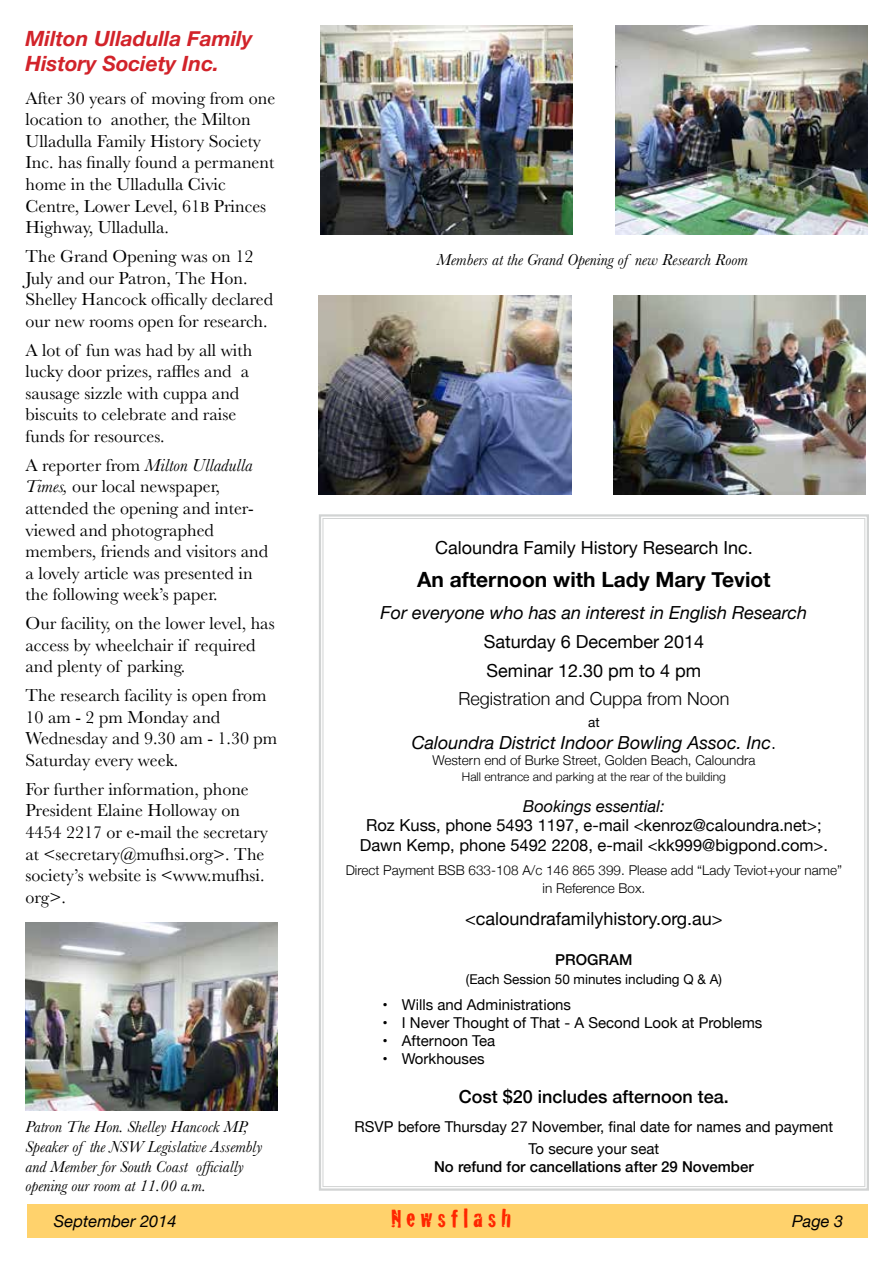
<style>
.page{position:relative;width:893px;height:1263px;background:#fff}
.page>*{position:absolute;margin:0;border:0;box-sizing:border-box;transform-origin:0 0}
.t1{font:27px "Cracked";color:#ff2600}
.t2{font:italic 700 21px/25.2px "Helvetica Neue";color:#d2232a}
.t3{font:700 21px "Helvetica Neue";color:#000}
.t4{font:18px/21.6px "Baskerville";color:#000}
.t5{font:18px/28.8px "Helvetica Neue";color:#000}
.t6{font:italic 18px "Helvetica Neue";color:#000}
.t7{font:300 18px "Helvetica Neue";color:#000}
.t8{font:500 18px "Helvetica Neue";color:#000}
.t9{font:italic 16.5px/19.8px "Baskerville";color:#000}
.t10{font:16.5px/19.8px "Helvetica Neue";color:#000;text-align:center}
.t11{font:italic 16.5px "Helvetica Neue";color:#000}
.t12{font:15px/21.6px "Helvetica Neue";color:#000;text-align:center}
.t13{font:500 15px "Helvetica Neue";color:#000}
.t14{font:300 13.5px/18px "Helvetica Neue";color:#000;text-align:center}
.t15{font:13.5px "Helvetica Neue";color:#000}
.t16{font:300 12px "Helvetica Neue";color:#000}
.s1{font-size:15px}
.s2{font-style:italic}
.s3{font-weight:300;font-style:normal}
</style>
<div class="page">
<div style="left:27px;top:1204px;width:840px;height:33px;background:#ffd26c"></div>
<img style="left:615px;top:26px;width:252px;height:209px">
<svg style="left:319px;top:514px;width:550px;height:677px"></svg>
<img style="left:614px;top:295px;width:252px;height:199px">
<img style="left:26px;top:922px;width:252px;height:189px">
<img style="left:319px;top:295px;width:252px;height:199px">
<img style="left:320px;top:26px;width:252px;height:209px">
<p class="t2" style="left:26px;top:26px;width:229px">Milton Ulladulla Family<br>History Society Inc.</p>
<p class="t4" style="left:26px;top:87px;width:251px">After 30 years of moving from one location to another, the Milton<br>Ulladulla Family History Society<br>Inc. has finally found a permanent home in the Ulladulla Civic<br>Centre, Lower Level, 61<span class="s1">B</span> Princes<br>Highway, Ulladulla.</p>
<p class="t4" style="left:26px;top:246px;width:249px">The Grand Opening was on 12<br>July and our Patron, The Hon.<br>Shelley Hancock offically declared our new rooms open for research.</p>
<p class="t4" style="left:26px;top:339px;width:228px">A lot of fun was had by all with lucky door prizes, raffles and a sausage sizzle with cuppa and biscuits to celebrate and raise funds for resources.</p>
<p class="t4" style="left:26px;top:454px;width:244px">A reporter from <span class="s2">Milton Ulladulla<br>Times,</span> our local newspaper, attended the opening and inter&shy;viewed and photographed members, friends and visitors and a lovely article was presented in the following week’s paper.</p>
<p class="t4" style="left:26px;top:613px;width:251px">Our facility, on the lower level, has access by wheelchair if required and plenty of parking.</p>
<p class="t4" style="left:26px;top:685px;width:253px">The research facility is open from<br>10 am - 2 pm Monday and<br>Wednesday and 9.30 am - 1.30 pm<br>Saturday every week.</p>
<p class="t4" style="left:26px;top:778px;width:244px">For further information, phone<br>President Elaine Holloway on<br>4454 2217 or e-mail the secretary at &lt;secretary@mufhsi.org&gt;. The society’s website is &lt;www.mufhsi. org&gt;.</p>
<p class="t9" style="left:26px;top:1117px;width:238px">Patron The Hon. Shelley Hancock MP, Speaker of the NSW Legislative Assembly and Member for South Coast officially opening our room at 11.00 a.m.</p>
<p class="t9" style="left:437px;top:249px;width:313px">Members at the Grand Opening of new Research Room</p>
<p class="t5" style="left:435px;top:534px;width:319px">Caloundra Family History Research Inc.</p>
<p class="t3" style="left:417px;top:563px;width:355px">An afternoon with Lady Mary Teviot</p>
<p class="t6" style="left:381px;top:600px;width:428px">For everyone who has an interest in English Research</p>
<p class="t5" style="left:484px;top:628px;width:222px">Saturday 6 December 2014<br>Seminar 12.30 pm to 4 pm</p>
<p class="t7" style="left:458px;top:684px;width:273px">Registration and Cuppa from Noon</p>
<p class="t15" style="left:588px;top:712px;width:13px">at</p>
<p class="t6" style="left:412px;top:729px;width:366px">Caloundra District Indoor Bowling Assoc. Inc<span class="s3">.</span></p>
<p class="t14" style="left:432px;top:750px;width:325px">Western end of Burke Street, Golden Beach, Caloundra</p>
<p class="t16" style="left:462px;top:767px;width:265px">Hall entrance and parking at the rear of the building</p>
<p class="t11" style="left:523px;top:794px;width:143px">Bookings essential:</p>
<p class="t10" style="left:360px;top:817px;width:470px">Roz Kuss, phone 5493 1197, e-mail &lt;kenroz@caloundra.net&gt;;<br>Dawn Kemp, phone 5492 2208, e-mail &lt;kk999@bigpond.com&gt;.</p>
<p class="t14" style="left:346px;top:860px;width:498px">Direct Payment BSB 633-108 A/c 146 865 399. Please add “Lady Teviot+your name” in Reference Box.</p>
<p class="t5" style="left:465px;top:905px;width:259px">&lt;caloundrafamilyhistory.org.au&gt;</p>
<p class="t13" style="left:555px;top:947px;width:79px">PROGRAM</p>
<p class="t15" style="left:466px;top:970px;width:258px">(Each Session 50 minutes including Q &amp; A)</p>
<p class="t12" style="left:382px;top:994px;width:190px">• Wills and Administrations</p>
<p class="t12" style="left:382px;top:1012px;width:381px">• I Never Thought of That - A Second Look at Problems</p>
<p class="t12" style="left:382px;top:1030px;width:114px">• Afternoon Tea</p>
<p class="t12" style="left:382px;top:1048px;width:104px">• Workhouses</p>
<p class="t8" style="left:459px;top:1082px;width:272px">Cost $20 includes afternoon tea.</p>
<p class="t12" style="left:355px;top:1117px;width:480px">RSVP before Thursday 27 November, final date for names and payment<br>To secure your seat</p>
<p class="t13" style="left:434px;top:1154px;width:321px">No refund for cancellations after 29 November</p>
<p class="t11" style="left:54px;top:1209px;width:124px">September 2014</p>
<h1 class="t1" style="left:391px;top:1197px;width:122px">N e w s f l a s h</h1>
<p class="t11" style="left:792px;top:1209px;width:53px">Page 3</p>
</div>
